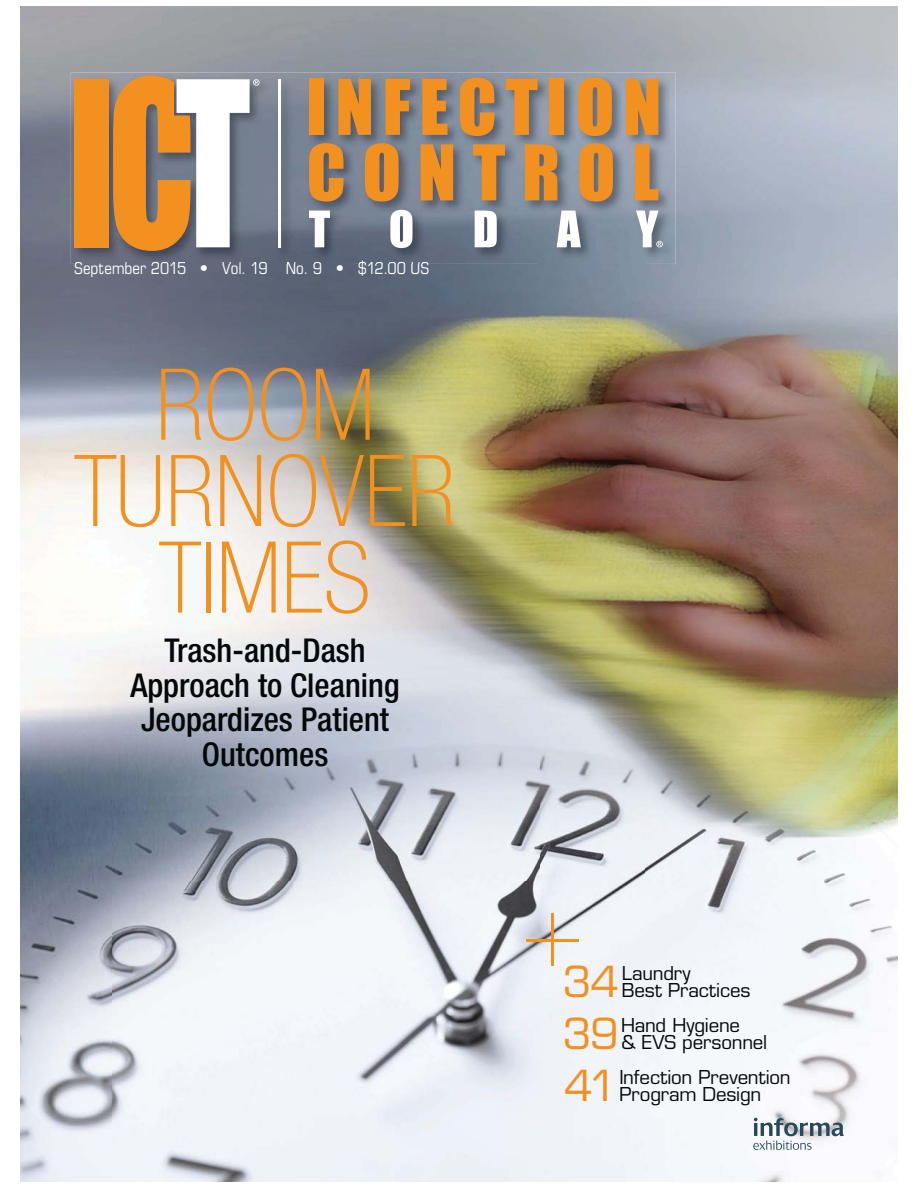
<style>
.page{position:relative;width:918px;height:1188px;background:#fff}
.page>*{position:absolute;margin:0;border:0;box-sizing:border-box;transform-origin:0 0}
.t1{font:100 condensed 99.45px/86.4px "Helvetica Neue LT Std";color:#f29120;text-align:center}
.t2{font:41.7px "Eurostile LT Std";color:#f29120}
.t3{font:500 condensed 32.85px/34.5px "Helvetica Neue LT Std";color:#040809;text-align:center}
.t4{font:18.6px/17.2px "Eurostile LT Std";letter-spacing:-.01em;color:#040809}
.t5{font:condensed 16.5px "Eurostile LT Std";color:#fff}
</style>
<div class="page">
<img style="left:20px;top:97px;width:93px;height:1084px">
<img style="left:646px;top:97px;width:252px;height:1084px">
<img style="left:113px;top:264px;width:533px;height:917px">
<img style="left:75px;top:264px;width:278px;height:13px">
<img style="left:359px;top:264px;width:70px;height:12px">
<hr style="left:526px;top:939px;width:53px;height:3px;background:#f29120">
<hr style="left:551px;top:913px;width:3px;height:53px;background:#f29120">
<img style="left:71px;top:72px;width:605px;height:192px">
<img style="left:75px;top:262px;width:132px;height:2px">
<img style="left:359px;top:260px;width:70px;height:4px">
<div style="left:74px;top:79px;width:35px;height:168px;background:#f29120"></div>
<svg style="left:113px;top:76px;width:147px;height:175px"></svg>
<hr style="left:278px;top:79px;width:3px;height:168px;background:#fff">
<svg style="left:309px;top:211px;width:21px;height:36px"></svg>
<svg style="left:390px;top:210px;width:23px;height:38px"></svg>
<svg style="left:475px;top:211px;width:22px;height:36px"></svg>
<svg style="left:557px;top:211px;width:24px;height:36px"></svg>
<svg style="left:309px;top:143px;width:35px;height:59px;background:#c8863a"></svg>
<svg style="left:365px;top:143px;width:34px;height:59px;background:#d48933"></svg>
<svg style="left:421px;top:144px;width:32px;height:56px;background:#e18d2b"></svg>
<svg style="left:473px;top:144px;width:32px;height:56px;background:#ba8951"></svg>
<svg style="left:525px;top:144px;width:32px;height:56px;background:#e08c2b"></svg>
<svg style="left:579px;top:143px;width:34px;height:59px;background:#d88d36"></svg>
<svg style="left:635px;top:144px;width:23px;height:56px"></svg>
<div style="left:309px;top:79px;width:15px;height:56px;background:#f29120"></div>
<svg style="left:338px;top:79px;width:33px;height:56px;background:#e08c2b"></svg>
<svg style="left:385px;top:79px;width:25px;height:56px"></svg>
<svg style="left:422px;top:79px;width:26px;height:56px"></svg>
<svg style="left:460px;top:78px;width:34px;height:58px;background:#cf8a3a"></svg>
<svg style="left:506px;top:79px;width:32px;height:56px;background:#be8c53"></svg>
<div style="left:550px;top:79px;width:14px;height:56px;background:#f29120"></div>
<svg style="left:578px;top:78px;width:34px;height:58px;background:#da8e35"></svg>
<svg style="left:626px;top:79px;width:32px;height:56px;background:#e48f2c"></svg>
<svg style="left:636px;top:211px;width:27px;height:36px"></svg>
<svg style="left:753px;top:1118px;width:91px;height:32px"></svg>
<p class="t5" style="left:74px;top:259px;width:357px">September 2015 • Vol. 19 No. 9 • $12.00 US</p>
<h1 class="t1" style="left:74px;top:362px;width:383px">ROOM<br>TURNOVER<br>TIMES</h1>
<h3 class="t3" style="left:130px;top:636px;width:271px">Trash-and-Dash<br>Approach to Cleaning<br>Jeopardizes Patient<br>Outcomes</h3>
<h2 class="t2" style="left:563px;top:966px;width:58px">34</h2>
<p class="t4" style="left:622px;top:967px;width:130px">Laundry<br>Best Practices</p>
<h2 class="t2" style="left:563px;top:1018px;width:57px">39</h2>
<p class="t4" style="left:621px;top:1019px;width:148px">Hand Hygiene<br>&amp; EVS personnel</p>
<h2 class="t2" style="left:564px;top:1070px;width:54px">41</h2>
<p class="t4" style="left:619px;top:1071px;width:173px">Infection Prevention<br>Program Design</p>
</div>
